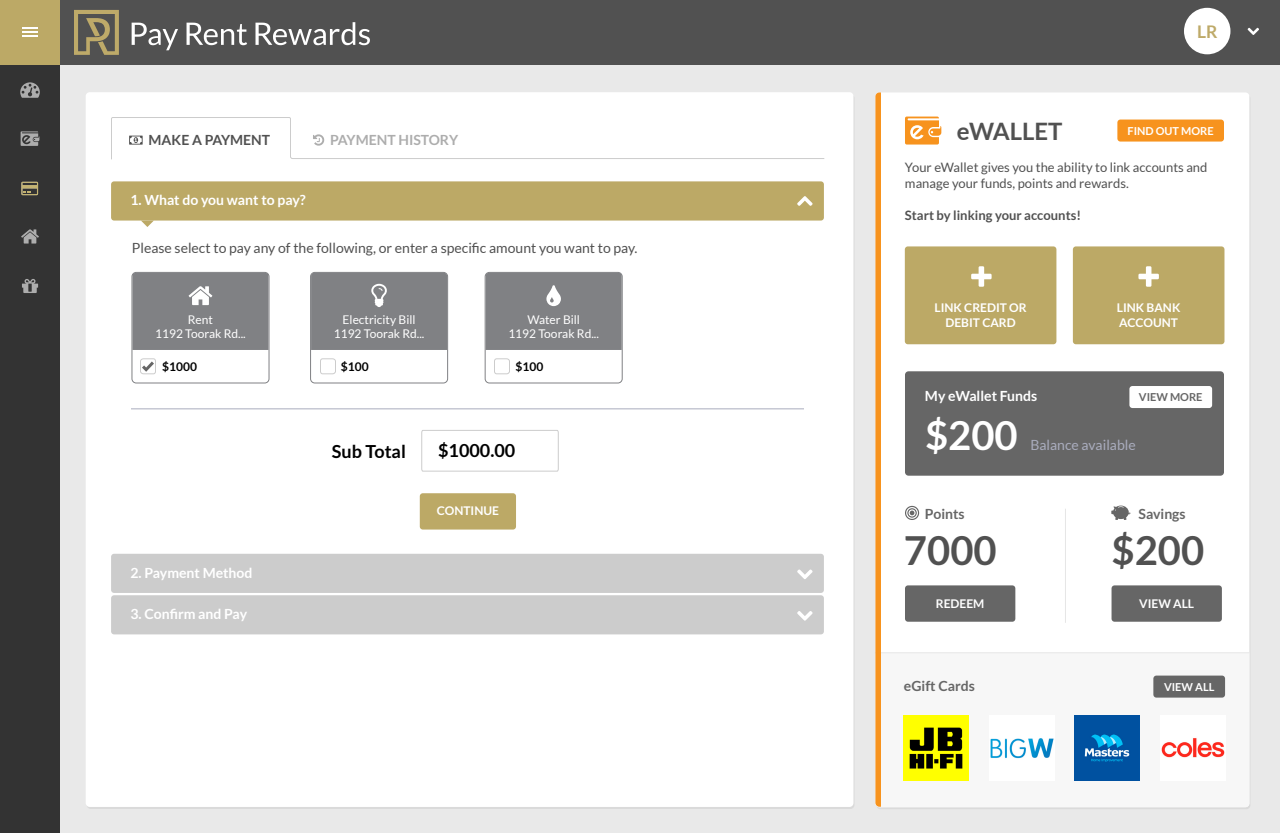
<style>
.page{position:relative;width:1280px;height:833px;background:#fff}
.page>*{position:absolute;margin:0;border:0;box-sizing:border-box;transform-origin:0 0}
.t1{font:700 40px "Lato";color:#515151}
.t2{font:700 40px "Lato";color:#fff}
.t3{font:700 24px "Lato";color:#515151}
.t4{font:700 18px "Lato";color:#000}
.t5{font:700 17.4px "Lato";color:#beaa69}
.t6{font:14px "Lato";color:#515151}
.t7{font:700 14px "Lato";color:#fff}
.t8{font:700 14px "Lato";color:#666}
.t9{font:14px "Lato";color:#a9acbd}
.t10{font:700 14px "Lato";color:#adadad}
.t11{font:700 14px "Lato";color:#515151}
.t12{font:13px/15.6px "Lato";color:#515151}
.t13{font:700 13px "Lato";color:#515151}
.t14{font:12px/14.4px "Lato";color:#fff;text-align:center}
.t15{font:700 12px/15px "Lato";color:#fff;text-align:center}
.t16{font:700 12px "Lato";color:#000}
.t17{font:700 11px "Lato";color:#fff}
.t18{font:700 11px "Lato";color:#666}
</style>
<div class="page">
<div style="left:0;top:0;width:1280px;height:832px;background:#e9e9e9"></div>
<div style="left:0;top:0;width:60px;height:832px;background:#333"></div>
<div style="left:0;top:0;width:1280px;height:65px;background:#515151"></div>
<div style="left:0;top:0;width:60px;height:65px;background:#bca966"></div>
<svg style="left:21px;top:131px;width:18px;height:15px"></svg>
<svg style="left:21px;top:229px;width:18px;height:14px"></svg>
<svg style="left:20px;top:82px;width:20px;height:16px"></svg>
<svg style="left:22px;top:279px;width:16px;height:14px"></svg>
<svg style="left:1248px;top:28px;width:11px;height:7px"></svg>
<div style="left:1184px;top:8px;width:46px;height:46px;background:#fff;border-radius:50%"></div>
<svg style="left:74px;top:10px;width:45px;height:45px"></svg>
<svg style="left:256px;top:22px;width:114px;height:23px"></svg>
<svg style="left:132px;top:23px;width:46px;height:27px"></svg>
<svg style="left:187px;top:23px;width:60px;height:22px"></svg>
<svg style="left:22px;top:27px;width:16px;height:10px"></svg>
<div style="left:86px;top:92px;width:768px;height:714px;background:#fff;border-radius:4px"></div>
<div style="left:310px;top:272px;width:138px;height:111px;border:1px solid #808184;border-radius:4px"></div>
<svg style="left:320px;top:358px;width:16px;height:16px"></svg>
<div style="left:311px;top:273px;width:136px;height:77px;background:#808184"></div>
<div style="left:485px;top:272px;width:138px;height:111px;border:1px solid #808184;border-radius:4px"></div>
<svg style="left:494px;top:358px;width:16px;height:16px"></svg>
<div style="left:486px;top:273px;width:136px;height:77px;background:#808184"></div>
<div style="left:131px;top:272px;width:139px;height:111px;border:1px solid #808184;border-radius:4px"></div>
<div style="left:132px;top:273px;width:137px;height:77px;background:#808184"></div>
<svg style="left:140px;top:358px;width:16px;height:16px"></svg>
<hr style="left:131px;top:408px;width:673px;height:1px;background:#a9acbd">
<div style="left:420px;top:493px;width:96px;height:36px;background:#bca966;border-radius:3px"></div>
<svg style="left:111px;top:117px;width:713px;height:42px"></svg>
<div style="left:875px;top:92px;width:374px;height:715px;background:#fff;border-radius:4px"></div>
<svg style="left:905px;top:116px;width:36px;height:28px"></svg>
<div style="left:905px;top:371px;width:319px;height:104px;background:#666;border-radius:4px"></div>
<div style="left:1112px;top:585px;width:110px;height:36px;background:#666;border-radius:3px"></div>
<div style="left:905px;top:585px;width:110px;height:36px;background:#666;border-radius:3px"></div>
<hr style="left:1065px;top:508px;width:1px;height:114px;background:#e6e6e6">
<svg style="left:905px;top:505px;width:14px;height:15px"></svg>
<svg style="left:1111px;top:505px;width:19px;height:15px"></svg>
<div style="left:905px;top:246px;width:151px;height:98px;background:#bca966;border-radius:3px"></div>
<svg style="left:971px;top:266px;width:21px;height:20px"></svg>
<div style="left:1073px;top:246px;width:151px;height:98px;background:#bca966;border-radius:3px"></div>
<svg style="left:1138px;top:266px;width:21px;height:20px"></svg>
<svg style="left:877px;top:653px;width:372px;height:154px"></svg>
<img style="left:1160px;top:714px;width:65px;height:65px">
<img style="left:1075px;top:714px;width:65px;height:65px">
<img style="left:989px;top:714px;width:65px;height:65px">
<img style="left:904px;top:714px;width:65px;height:65px">
<hr style="left:875px;top:652px;width:374px;height:1px;background:#e6e6e6">
<div style="left:1153px;top:675px;width:72px;height:22px;background:#666;border-radius:3px"></div>
<div style="left:1129px;top:386px;width:83px;height:22px;background:#fff;border-radius:3px"></div>
<div style="left:1117px;top:119px;width:107px;height:22px;background:#f7931e;border-radius:3px"></div>
<div style="left:875px;top:92px;width:5px;height:714px;background:#f7931e"></div>
<div style="left:111px;top:181px;width:713px;height:39px;background:#bca966;border-radius:3px"></div>
<svg style="left:797px;top:196px;width:16px;height:10px"></svg>
<svg style="left:141px;top:220px;width:13px;height:7px"></svg>
<div style="left:111px;top:553px;width:713px;height:39px;background:#ccc;border-radius:3px"></div>
<svg style="left:797px;top:569px;width:16px;height:10px"></svg>
<div style="left:111px;top:595px;width:713px;height:39px;background:#ccc;border-radius:3px"></div>
<svg style="left:797px;top:611px;width:16px;height:9px"></svg>
<svg style="left:421px;top:430px;width:138px;height:42px"></svg>
<svg style="left:21px;top:182px;width:17px;height:13px"></svg>
<p class="t11" style="left:149px;top:132px;width:123px">MAKE A PAYMENT</p>
<p class="t10" style="left:330px;top:132px;width:129px">PAYMENT HISTORY</p>
<h2 class="t3" style="left:957px;top:118px;width:107px">eWALLET</h2>
<h3 class="t5" style="left:1197px;top:22px;width:22px">LR</h3>
<p class="t17" style="left:1128px;top:124px;width:88px">FIND OUT MORE</p>
<p class="t7" style="left:130px;top:192px;width:177px">1. What do you want to pay?</p>
<p class="t6" style="left:132px;top:240px;width:507px">Please select to pay any of the following, or enter a specific amount you want to pay.</p>
<p class="t14" style="left:155px;top:312px;width:92px">Rent<br>1192 Toorak Rd...</p>
<p class="t16" style="left:162px;top:359px;width:36px">$1000</p>
<p class="t7" style="left:130px;top:564px;width:124px">2. Payment Method</p>
<p class="t7" style="left:130px;top:606px;width:118px">3. Confirm and Pay</p>
<p class="t14" style="left:334px;top:312px;width:92px">Electricity Bill<br>1192 Toorak Rd...</p>
<p class="t16" style="left:341px;top:359px;width:29px">$100</p>
<p class="t14" style="left:508px;top:312px;width:92px">Water Bill<br>1192 Toorak Rd...</p>
<p class="t16" style="left:515px;top:359px;width:29px">$100</p>
<h3 class="t4" style="left:332px;top:441px;width:75px">Sub Total</h3>
<h3 class="t4" style="left:438px;top:440px;width:79px">$1000.00</h3>
<p class="t15" style="left:437px;top:503px;width:64px">CONTINUE</p>
<p class="t12" style="left:905px;top:160px;width:304px">Your eWallet gives you the ability to link accounts and manage your funds, points and rewards.</p>
<p class="t13" style="left:905px;top:208px;width:178px">Start by linking your accounts!</p>
<p class="t15" style="left:935px;top:299px;width:94px">LINK CREDIT OR<br>DEBIT CARD</p>
<p class="t15" style="left:1117px;top:299px;width:65px;text-align:left">LINK BANK<br>ACCOUNT</p>
<p class="t7" style="left:925px;top:387px;width:114px">My eWallet Funds</p>
<h1 class="t2" style="left:925px;top:412px;width:94px">$200</h1>
<p class="t18" style="left:1139px;top:391px;width:65px">VIEW MORE</p>
<p class="t9" style="left:1030px;top:436px;width:107px">Balance available</p>
<p class="t8" style="left:925px;top:505px;width:41px">Points</p>
<p class="t8" style="left:1139px;top:505px;width:49px">Savings</p>
<h1 class="t1" style="left:904px;top:527px;width:94px">7000</h1>
<h1 class="t1" style="left:1112px;top:527px;width:94px">$200</h1>
<p class="t15" style="left:936px;top:595px;width:50px">REDEEM</p>
<p class="t15" style="left:1139px;top:595px;width:56px">VIEW ALL</p>
<p class="t8" style="left:904px;top:677px;width:72px">eGift Cards</p>
<p class="t17" style="left:1164px;top:680px;width:52px">VIEW ALL</p>
</div>
